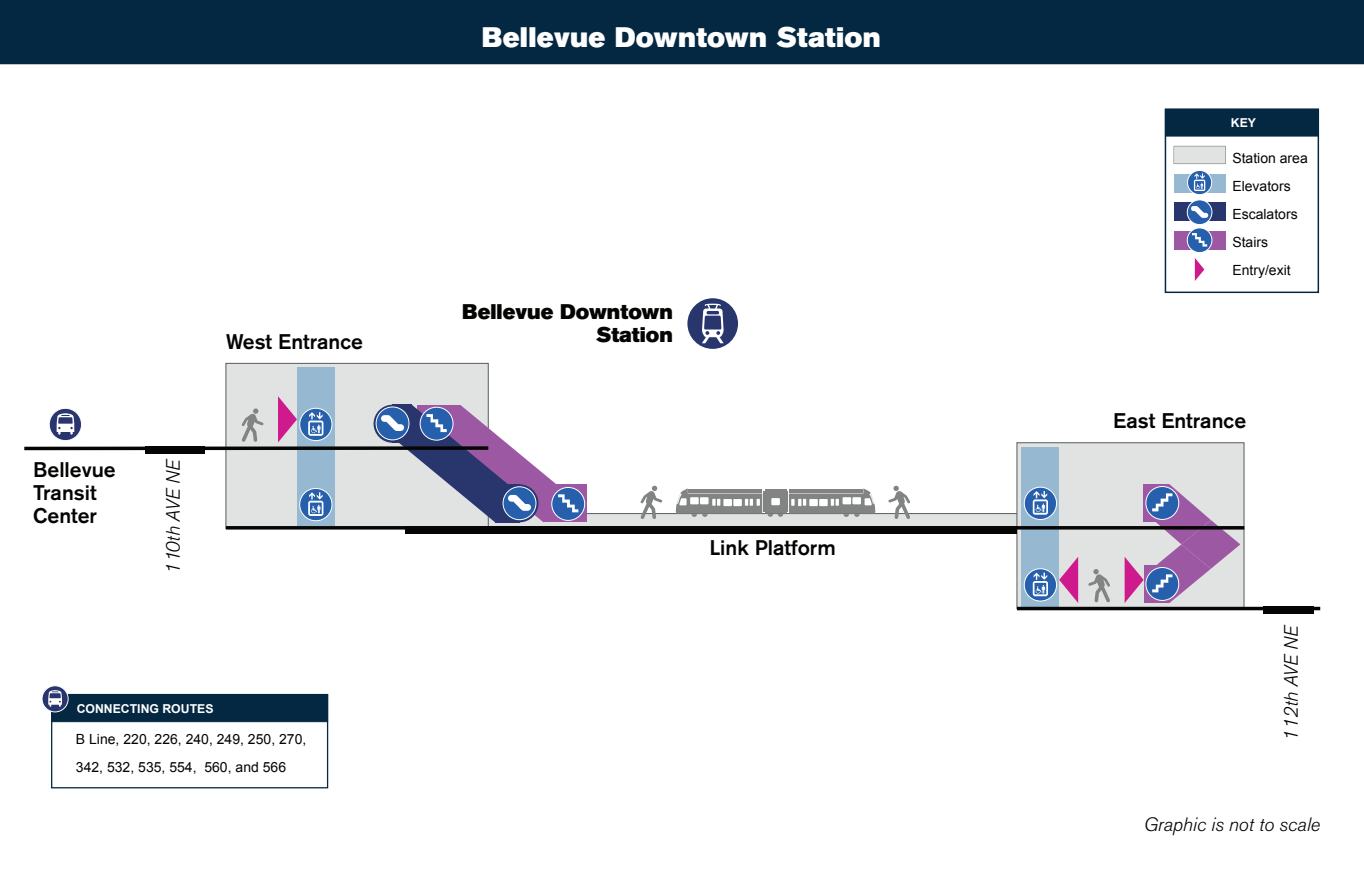
<style>
.page{position:relative;width:1364px;height:875px;background:#fff}
.page>*{position:absolute;margin:0;border:0;box-sizing:border-box;transform-origin:0 0}
.t1{font:28px "Akzidenz Grotesk Std Super";letter-spacing:.01em;color:#fff}
.t2{font:500 21px/23.1px "Akzidenz Grotesk Std";color:#040503}
.t3{font:21px/23.1px "Akzidenz Grotesk Std Super";color:#040503;text-align:right}
.t4{font:italic 300 19.25px "Akzidenz Grotesk Std";color:#040503}
.t5{font:14px/28px "Arial";color:#040503}
.t6{font:700 12.25px "Arial";color:#fff}
</style>
<div class="page">
<div style="left:236px;top:513px;width:942px;height:13px;background:#e1e2e2"></div>
<div style="left:1017px;top:442px;width:227px;height:166px;background:#e1e2e2;border:1px solid #5a5b5b"></div>
<div style="left:226px;top:363px;width:262px;height:87px;background:#e1e2e2;border:1px solid #5a5b5b"></div>
<div style="left:226px;top:447px;width:262px;height:81px;background:#e1e2e2"></div>
<div style="left:543px;top:484px;width:44px;height:38px;background:#9d58a3"></div>
<div style="left:297px;top:368px;width:38px;height:158px;background:#96b8d1"></div>
<div style="left:1021px;top:447px;width:38px;height:159px;background:#96b8d1"></div>
<svg style="left:552px;top:487px;width:33px;height:33px"></svg>
<div style="left:551px;top:487px;width:34px;height:33px;border:1px solid #fff;border-radius:50%"></div>
<svg style="left:300px;top:488px;width:32px;height:32px"></svg>
<div style="left:299px;top:488px;width:33px;height:32px;border:1px solid #fff;border-radius:50%"></div>
<svg style="left:308px;top:492px;width:15px;height:23px"></svg>
<svg style="left:300px;top:408px;width:32px;height:32px"></svg>
<div style="left:299px;top:408px;width:33px;height:32px;border:1px solid #fff;border-radius:50%"></div>
<svg style="left:308px;top:412px;width:15px;height:23px"></svg>
<svg style="left:1024px;top:568px;width:32px;height:32px"></svg>
<div style="left:1024px;top:568px;width:33px;height:33px;border:1px solid #fff;border-radius:50%"></div>
<svg style="left:1033px;top:572px;width:15px;height:24px"></svg>
<svg style="left:1024px;top:487px;width:32px;height:32px"></svg>
<div style="left:1024px;top:487px;width:33px;height:32px;border:1px solid #fff;border-radius:50%"></div>
<svg style="left:1033px;top:491px;width:15px;height:23px"></svg>
<svg style="left:676px;top:488px;width:199px;height:28px"></svg>
<hr style="left:786px;top:491px;width:2px;height:20px;background:#828383">
<svg style="left:888px;top:485px;width:22px;height:34px"></svg>
<svg style="left:640px;top:485px;width:22px;height:34px"></svg>
<svg style="left:1059px;top:557px;width:19px;height:45px"></svg>
<svg style="left:1124px;top:484px;width:116px;height:119px"></svg>
<svg style="left:1088px;top:569px;width:22px;height:33px"></svg>
<svg style="left:278px;top:396px;width:19px;height:46px"></svg>
<svg style="left:242px;top:408px;width:21px;height:34px"></svg>
<svg style="left:373px;top:404px;width:38px;height:38px"></svg>
<svg style="left:376px;top:407px;width:33px;height:32px"></svg>
<div style="left:376px;top:406px;width:33px;height:34px;border:1px solid #fff;border-radius:50%"></div>
<svg style="left:381px;top:404px;width:197px;height:118px"></svg>
<div style="left:51px;top:693px;width:277px;height:95px;background:#fff;border:1px solid #042842"></div>
<div style="left:51px;top:694px;width:277px;height:27px;background:#042842"></div>
<svg style="left:42px;top:685px;width:27px;height:27px"></svg>
<div style="left:405px;top:526px;width:612px;height:7px;background:#050504"></div>
<div style="left:1263px;top:606px;width:51px;height:7px;background:#050504"></div>
<hr style="left:226px;top:526px;width:1018px;height:3px;background:#050504">
<div style="left:145px;top:446px;width:60px;height:8px;background:#050504"></div>
<svg style="left:24px;top:446px;width:464px;height:4px;background:#1c1c1d"></svg>
<svg style="left:1017px;top:606px;width:303px;height:4px"></svg>
<div style="left:0;top:0;width:1364px;height:64px;background:#042842"></div>
<div style="left:687px;top:298px;width:51px;height:51px;background:#28366d;border-radius:50%"></div>
<svg style="left:702px;top:303px;width:22px;height:40px"></svg>
<svg style="left:49px;top:408px;width:33px;height:32px"></svg>
<div style="left:49px;top:408px;width:33px;height:32px;border:1px solid #fff;border-radius:50%"></div>
<svg style="left:57px;top:413px;width:17px;height:21px"></svg>
<div style="left:1165px;top:108px;width:154px;height:185px;border:1px solid #042741"></div>
<div style="left:1173px;top:174px;width:52px;height:18px;background:#96b8d1"></div>
<div style="left:1173px;top:231px;width:52px;height:18px;background:#9d58a3"></div>
<div style="left:1173px;top:203px;width:52px;height:18px;background:#28366d"></div>
<div style="left:1165px;top:109px;width:153px;height:27px;background:#042842"></div>
<svg style="left:1187px;top:170px;width:24px;height:24px"></svg>
<div style="left:1187px;top:170px;width:25px;height:25px;border:1px solid #fff;border-radius:50%"></div>
<svg style="left:1194px;top:173px;width:11px;height:18px"></svg>
<div style="left:1187px;top:200px;width:25px;height:24px;background:#265fac;border-radius:50%"></div>
<div style="left:1187px;top:199px;width:25px;height:26px;border:1px solid #fff;border-radius:50%"></div>
<svg style="left:1191px;top:206px;width:17px;height:12px"></svg>
<svg style="left:1173px;top:146px;width:52px;height:18px"></svg>
<svg style="left:1195px;top:258px;width:9px;height:23px"></svg>
<svg style="left:1187px;top:228px;width:25px;height:24px"></svg>
<div style="left:1187px;top:227px;width:25px;height:26px;border:1px solid #fff;border-radius:50%"></div>
<svg style="left:1192px;top:233px;width:15px;height:13px"></svg>
<h1 class="t1" style="left:482px;top:21px;width:401px">Bellevue Downtown Station</h1>
<h2 class="t2" style="left:33px;top:457px;width:84px">Bellevue<br>Transit<br>Center</h2>
<h3 class="t4" style="left:162px;top:573px;width:116px;rotate:-90deg">110th AVE NE</h3>
<h2 class="t2" style="left:226px;top:329px;width:138px">West Entrance</h2>
<p class="t6" style="left:77px;top:700px;width:138px">CONNECTING ROUTES</p>
<p class="t5" style="left:76px;top:725px;width:232px">B Line, 220, 226, 240, 249, 250, 270,<br>342, 532, 535, 554, 560, and 566</p>
<h2 class="t3" style="left:462px;top:300px;width:212px">Bellevue Downtown<br>Station</h2>
<h2 class="t2" style="left:709px;top:535px;width:128px">Link Platform</h2>
<p class="t6" style="left:1231px;top:115px;width:27px">KEY</p>
<p class="t5" style="left:1232px;top:144px;width:77px">Station area<br>Elevators<br>Escalators<br>Stairs<br>Entry/exit</p>
<h2 class="t2" style="left:1113px;top:408px;width:134px">East Entrance</h2>
<h3 class="t4" style="left:1280px;top:740px;width:118px;rotate:-90deg">112th AVE NE</h3>
<h3 class="t4" style="left:1143px;top:813px;width:178px">Graphic is not to scale</h3>
</div>
